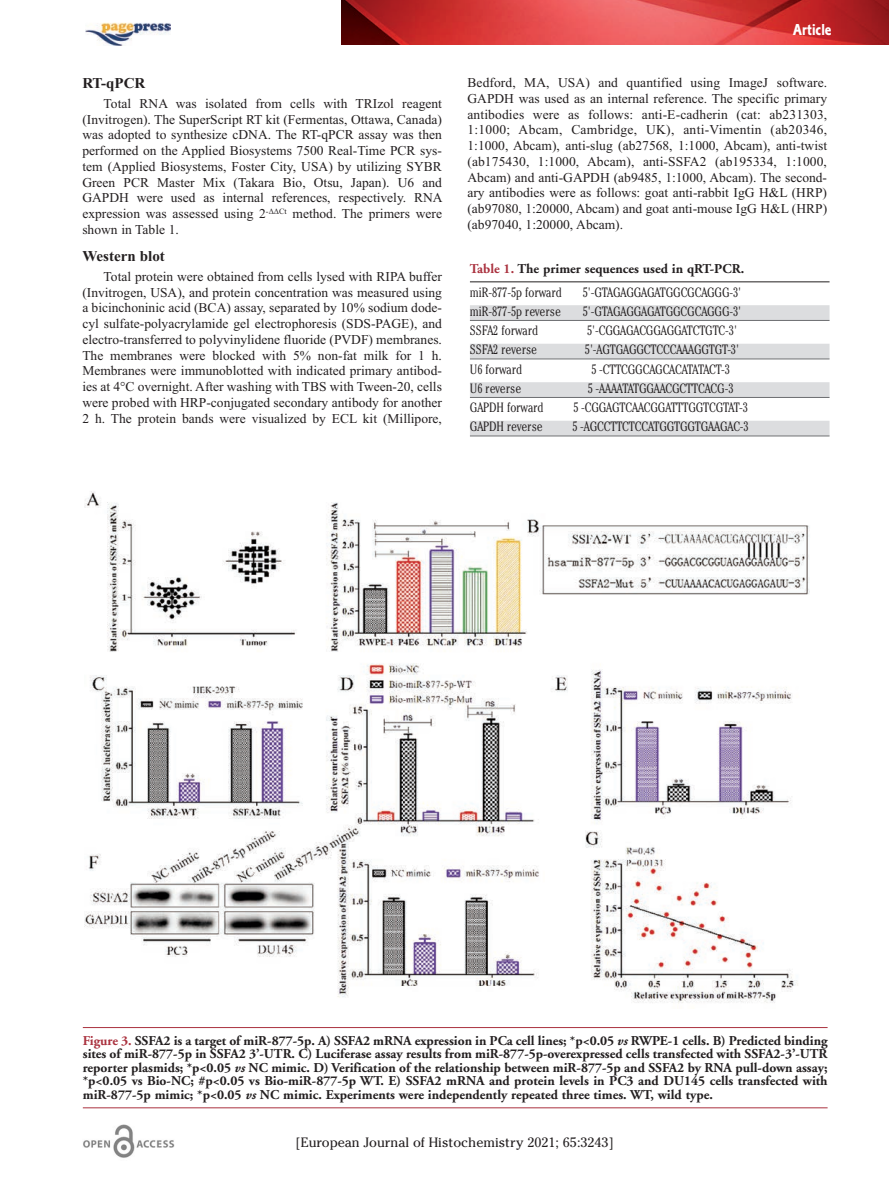
<style>
.page{position:relative;width:889px;height:1192px;background:#fff}
.page>*{position:absolute;margin:0;border:0;box-sizing:border-box;transform-origin:0 0}
.t1{font:16.5px "Corinthian Bold Condensed Plain";color:#fff}
.t2{font:700 15px "Times New Roman";color:#231f20}
.t3{font:13.5px/15.8px "Times New Roman";color:#231f20;text-align:justify}
.t4{font:700 13.5px/13.5px "Adobe Garamond";color:#231f20;text-align:justify}
.t5{font:300 condensed 13.5px "Cheltenham";letter-spacing:-.01em;color:#231f20}
.t6{font:13.5px "Cheltenham";color:#231f20}
.s1{color:#aa323f}
.s2{font-style:italic}
</style>
<div class="page">
<svg style="left:341px;top:0;width:547px;height:45px;background:#cc3c3d"></svg>
<img style="left:86px;top:22px;width:84px;height:24px">
<img style="left:83px;top:1124px;width:92px;height:34px">
<hr style="left:83px;top:1027px;width:744px;height:1px;background:#aa323f">
<hr style="left:83px;top:1107px;width:744px;height:1px;background:#aa323f">
<img style="left:85px;top:491px;width:725px;height:512px">
<hr style="left:470px;top:282px;width:359px;height:1px;background:#231f20">
<div style="left:470px;top:305px;width:359px;height:15px;background:#dcdddf"></div>
<hr style="left:470px;top:320px;width:359px;height:1px;background:#6c6d70">
<div style="left:470px;top:344px;width:359px;height:15px;background:#dcdddf"></div>
<hr style="left:470px;top:359px;width:359px;height:1px;background:#6c6d70">
<div style="left:470px;top:382px;width:359px;height:15px;background:#dcdddf"></div>
<hr style="left:470px;top:397px;width:359px;height:1px;background:#6c6d70">
<div style="left:470px;top:421px;width:359px;height:15px;background:#dcdddf"></div>
<hr style="left:470px;top:436px;width:359px;height:1px;background:#6c6d70">
<p class="t2" style="left:82px;top:74px;width:65px">RT-qPCR</p>
<p class="t3" style="left:82px;top:95px;width:362px;text-indent:21px">Total RNA was isolated from cells with TRIzol reagent (Invitrogen). The SuperScript RT kit (Fermentas, Ottawa, Canada) was adopted to synthesize cDNA. The RT-qPCR assay was then performed on the Applied Biosystems 7500 Real-Time PCR sys&shy;tem (Applied Biosystems, Foster City, USA) by utilizing SYBR Green PCR Master Mix (Takara Bio, Otsu, Japan). U6 and GAPDH were used as internal references, respectively. RNA expression was assessed using 2<sup>-ΔΔCt</sup> method. The primers were shown in Table 1.</p>
<p class="t2" style="left:82px;top:247px;width:84px">Western blot</p>
<p class="t3" style="left:82px;top:268px;width:361px;text-indent:21px">Total protein were obtained from cells lysed with RIPA buffer (Invitrogen, USA), and protein concentration was measured using a bicinchoninic acid (BCA) assay, separated by 10% sodium dode&shy;cyl sulfate-polyacrylamide gel electrophoresis (SDS-PAGE), and electro-transferred to polyvinylidene fluoride (PVDF) membranes.<br>The membranes were blocked with 5% non-fat milk for 1 h.<br>Membranes were immunoblotted with indicated primary antibod&shy;ies at 4°C overnight. After washing with TBS with Tween-20, cells were probed with HRP-conjugated secondary antibody for another 2 h. The protein bands were visualized by ECL kit (Millipore,</p>
<p class="t1" style="left:792px;top:24px;width:40px">Article</p>
<p class="t3" style="left:467px;top:74px;width:361px">Bedford, MA, USA) and quantified using ImageJ software.<br>GAPDH was used as an internal reference. The specific primary antibodies were as follows: anti-E-cadherin (cat: ab231303, 1:1000; Abcam, Cambridge, UK), anti-Vimentin (ab20346, 1:1000, Abcam), anti-slug (ab27568, 1:1000, Abcam), anti-twist (ab175430, 1:1000, Abcam), anti-SSFA2 (ab195334, 1:1000, Abcam) and anti-GAPDH (ab9485, 1:1000, Abcam). The second&shy;ary antibodies were as follows: goat anti-rabbit IgG H&amp;L (HRP) (ab97080, 1:20000, Abcam) and goat anti-mouse IgG H&amp;L (HRP) (ab97040, 1:20000, Abcam).</p>
<p class="t4" style="left:470px;top:263px;width:276px"><span class="s1">Table 1.</span> The primer sequences used in qRT-PCR.</p>
<p class="t5" style="left:470px;top:287px;width:93px">miR-877-5p forward</p>
<p class="t5" style="left:582px;top:287px;width:160px">5'-GTAGAGGAGATGGCGCAGGG-3'</p>
<p class="t5" style="left:470px;top:306px;width:93px">miR-877-5p reverse</p>
<p class="t5" style="left:582px;top:306px;width:160px">5'-GTAGAGGAGATGGCGCAGGG-3'</p>
<p class="t5" style="left:470px;top:326px;width:70px">SSFA2 forward</p>
<p class="t5" style="left:586px;top:326px;width:151px">5'-CGGAGACGGAGGATCTGTC-3'</p>
<p class="t5" style="left:470px;top:345px;width:69px">SSFA2 reverse</p>
<p class="t5" style="left:584px;top:345px;width:156px">5'-AGTGAGGCTCCCAAAGGTGT-3'</p>
<p class="t5" style="left:470px;top:364px;width:54px">U6 forward</p>
<p class="t5" style="left:591px;top:364px;width:140px">5 -CTTCGGCAGCACATATACT-3</p>
<p class="t5" style="left:470px;top:383px;width:53px">U6 reverse</p>
<p class="t5" style="left:587px;top:383px;width:147px">5 -AAAATATGGAACGCTTCACG-3</p>
<p class="t5" style="left:470px;top:403px;width:75px">GAPDH forward</p>
<p class="t5" style="left:573px;top:403px;width:176px">5 -CGGAGTCAACGGATTTGGTCGTAT-3</p>
<p class="t5" style="left:470px;top:422px;width:74px">GAPDH reverse</p>
<p class="t5" style="left:572px;top:422px;width:178px">5 -AGCCTTCTCCATGGTGGTGAAGAC-3</p>
<p class="t4" style="left:83px;top:1035px;width:746px"><span class="s1">Figure 3.</span> SSFA2 is a target of miR-877-5p. A) SSFA2 mRNA expression in PCa cell lines; *p&lt;0.05 <span class="s2">vs</span> RWPE-1 cells. B) Predicted binding sites of miR-877-5p in SSFA2 3’-UTR. C) Luciferase assay results from miR-877-5p-overexpressed cells transfected with SSFA2-3’-UTR reporter plasmids; *p&lt;0.05 <span class="s2">vs</span> NC mimic. D) Verification of the relationship between miR-877-5p and SSFA2 by RNA pull-down assay; *p&lt;0.05 vs Bio-NC; #p&lt;0.05 vs Bio-miR-877-5p WT. E) SSFA2 mRNA and protein levels in PC3 and DU145 cells transfected with miR-877-5p mimic; *p&lt;0.05 <span class="s2">vs</span> NC mimic. Experiments were independently repeated three times. WT, wild type.</p>
<p class="t6" style="left:295px;top:1134px;width:320px">[European Journal of Histochemistry 2021; 65:3243]</p>
</div>
